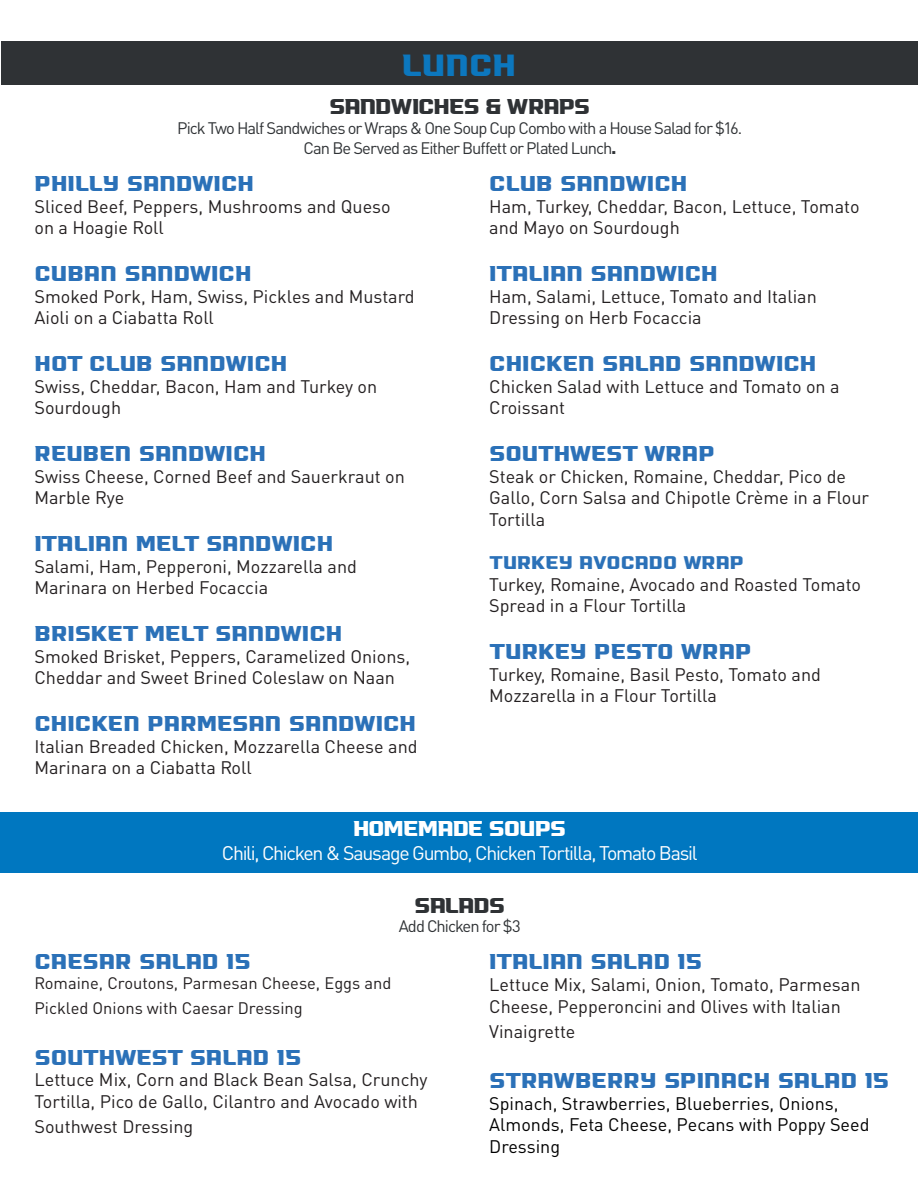
<style>
.page{position:relative;width:918px;height:1188px;background:#fff}
.page>*{position:absolute;margin:0;border:0;box-sizing:border-box;transform-origin:0 0}
.t1{font:700 30px "Baron";color:#0c77be}
.t2{font:700 21px "Baron";color:#2b71b8}
.t3{font:700 21px "Baron";letter-spacing:-.02em;color:#2b71b8}
.t4{font:700 21px "Baron";letter-spacing:-.06em;color:#2f3235}
.t5{font:700 21px "Baron";letter-spacing:-.06em;color:#fff}
.t6{font:19.5px "DINOT";letter-spacing:-.065em;color:#fff}
.t7{font:18px/21.6px "DINOT";color:#231f20}
.t8{font:18px/21.6px "DINOT";color:#000}
.t9{font:700 18px "Baron";color:#2b71b8}
.t10{font:16.5px "DINOT";letter-spacing:-.06em;color:#2f3235}
.t11{font:16.5px "DINOT";color:#231f20}
.s1{font-family:"Baron";font-weight:700}
</style>
<div class="page">
<div style="left:1px;top:41px;width:916px;height:43px;background:#2f3235"></div>
<div style="left:1px;top:812px;width:917px;height:61px;background:#0077c0"></div>
<p class="t1" style="left:402px;top:47px;width:116px">LUNCH</p>
<p class="t4" style="left:329px;top:94px;width:263px">SANDWICHES &amp; WRAPS</p>
<p class="t10" style="left:177px;top:118px;width:567px">Pick Two Half Sandwiches or Wraps &amp; One Soup Cup Combo with a House Salad for $16.</p>
<p class="t10" style="left:304px;top:138px;width:314px">Can Be Served as Either Buffett or Plated Lunch<span class="s1">.</span></p>
<p class="t2" style="left:34px;top:171px;width:221px">PHILLY SANDWICH</p>
<p class="t7" style="left:34px;top:195px;width:358px">Sliced Beef, Peppers, Mushrooms and Queso</p>
<p class="t7" style="left:34px;top:217px;width:131px">on a Hoagie Roll</p>
<p class="t2" style="left:34px;top:261px;width:219px">CUBAN SANDWICH</p>
<p class="t7" style="left:34px;top:285px;width:382px">Smoked Pork, Ham, Swiss, Pickles and Mustard<br>Aioli on a Ciabatta Roll</p>
<p class="t2" style="left:34px;top:351px;width:254px">HOT CLUB SANDWICH</p>
<p class="t7" style="left:34px;top:375px;width:344px">Swiss, Cheddar, Bacon, Ham and Turkey on</p>
<p class="t7" style="left:34px;top:397px;width:88px">Sourdough</p>
<p class="t2" style="left:34px;top:441px;width:233px">REUBEN SANDWICH</p>
<p class="t7" style="left:34px;top:465px;width:372px">Swiss Cheese, Corned Beef and Sauerkraut on<br>Marble Rye</p>
<p class="t2" style="left:34px;top:531px;width:300px">ITALIAN MELT SANDWICH</p>
<p class="t7" style="left:34px;top:555px;width:324px">Salami, Ham, Pepperoni, Mozzarella and</p>
<p class="t7" style="left:34px;top:577px;width:235px">Marinara on Herbed Focaccia</p>
<p class="t2" style="left:34px;top:621px;width:309px">BRISKET MELT SANDWICH</p>
<p class="t7" style="left:34px;top:645px;width:377px">Smoked Brisket, Peppers, Caramelized Onions,<br>Cheddar and Sweet Brined Coleslaw on Naan</p>
<p class="t2" style="left:34px;top:711px;width:383px">CHICKEN PARMESAN SANDWICH</p>
<p class="t7" style="left:34px;top:735px;width:385px">Italian Breaded Chicken, Mozzarella Cheese and<br>Marinara on a Ciabatta Roll</p>
<p class="t2" style="left:489px;top:171px;width:200px">CLUB SANDWICH</p>
<p class="t7" style="left:489px;top:195px;width:372px">Ham, Turkey, Cheddar, Bacon, Lettuce, Tomato and Mayo on Sourdough</p>
<p class="t2" style="left:489px;top:261px;width:230px">ITALIAN SANDWICH</p>
<p class="t7" style="left:489px;top:285px;width:329px">Ham, Salami, Lettuce, Tomato and Italian</p>
<p class="t7" style="left:489px;top:307px;width:214px">Dressing on Herb Focaccia</p>
<p class="t2" style="left:489px;top:351px;width:329px">CHICKEN SALAD SANDWICH</p>
<p class="t7" style="left:489px;top:375px;width:352px">Chicken Salad with Lettuce and Tomato on a<br>Croissant</p>
<p class="t3" style="left:489px;top:441px;width:227px">SOUTHWEST WRAP</p>
<p class="t7" style="left:489px;top:465px;width:381px">Steak or Chicken, Romaine, Cheddar, Pico de<br>Gallo, Corn Salsa and Chipotle Crème in a Flour<br>Tortilla</p>
<p class="t9" style="left:489px;top:552px;width:256px">TURKEY AVOCADO WRAP</p>
<p class="t7" style="left:489px;top:573px;width:373px">Turkey, Romaine, Avocado and Roasted Tomato<br>Spread in a Flour Tortilla</p>
<p class="t3" style="left:489px;top:639px;width:264px">TURKEY PESTO WRAP</p>
<p class="t7" style="left:489px;top:663px;width:333px">Turkey, Romaine, Basil Pesto, Tomato and</p>
<p class="t7" style="left:489px;top:685px;width:229px">Mozzarella in a Flour Tortilla</p>
<p class="t5" style="left:353px;top:816px;width:215px">HOMEMADE SOUPS</p>
<p class="t6" style="left:222px;top:840px;width:477px">Chili, Chicken &amp; Sausage Gumbo, Chicken Tortilla, Tomato Basil</p>
<p class="t4" style="left:414px;top:892px;width:93px">SALADS</p>
<p class="t10" style="left:399px;top:916px;width:124px">Add Chicken for $3</p>
<p class="t2" style="left:34px;top:949px;width:218px">CAESAR SALAD 15</p>
<p class="t11" style="left:34px;top:973px;width:359px">Romaine, Croutons, Parmesan Cheese, Eggs and</p>
<p class="t11" style="left:34px;top:998px;width:270px">Pickled Onions with Caesar Dressing</p>
<p class="t2" style="left:34px;top:1045px;width:269px">SOUTHWEST SALAD 15</p>
<p class="t7" style="left:34px;top:1069px;width:395px">Lettuce Mix, Corn and Black Bean Salsa, Crunchy<br>Tortilla, Pico de Gallo, Cilantro and Avocado with</p>
<p class="t7" style="left:34px;top:1116px;width:160px">Southwest Dressing</p>
<p class="t2" style="left:489px;top:949px;width:215px">ITALIAN SALAD 15</p>
<p class="t7" style="left:489px;top:973px;width:373px">Lettuce Mix, Salami, Onion, Tomato, Parmesan<br>Cheese, Pepperoncini and Olives with Italian</p>
<p class="t7" style="left:489px;top:1020px;width:88px">Vinaigrette</p>
<p class="t2" style="left:489px;top:1068px;width:402px">STRAWBERRY SPINACH SALAD 15</p>
<p class="t8" style="left:489px;top:1092px;width:382px">Spinach, Strawberries, Blueberries, Onions,<br>Almonds, Feta Cheese, Pecans with Poppy Seed<br>Dressing</p>
</div>
